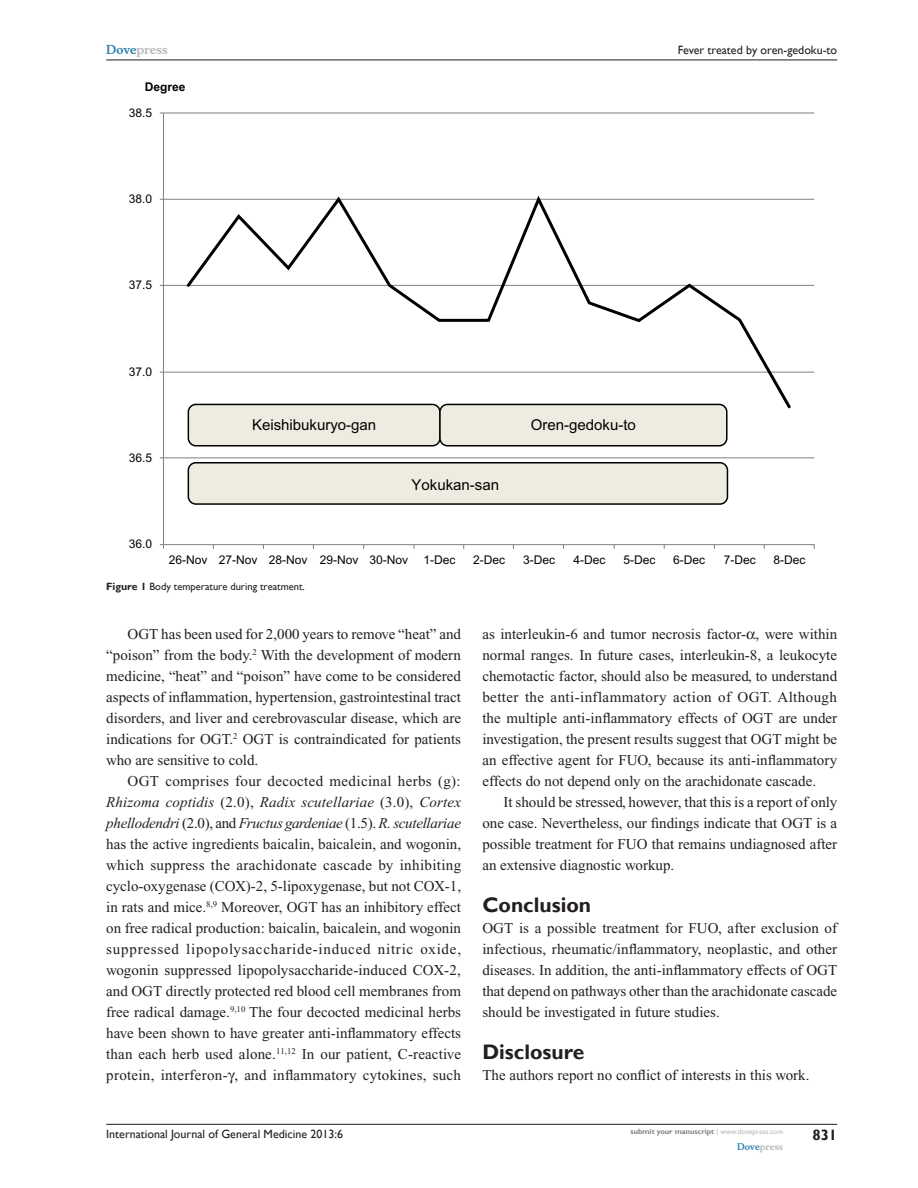
<style>
.page{position:relative;width:918px;height:1188px;background:#fff}
.page>*{position:absolute;margin:0;border:0;box-sizing:border-box;transform-origin:0 0}
.t1{font:700 21px "Gill Sans";color:#231f20}
.Tx{font:15px/21px "Times New Roman";color:#231f20;text-align:justify}
.TxF{font:15px/21px "Times New Roman";color:#231f20;text-align:justify}
.t2{font:15px "Arial";color:#000}
.RunFolio-R{font:700 15px "Gill Sans";color:#231f20}
.t3{font:12px "Arial";color:#000}
.RunF-R{font:12px "Gill Sans";color:#231f20}
.RunH-R{font:12px "Gill Sans";letter-spacing:-.005em;color:#231f20}
.RunH-Brand-R{font:700 12px "Musee";color:#b8b9bc}
.t4{font:700 12px "Arial";color:#000}
.FC{font:10.5px "Gill Sans";color:#231f20}
.RunF-Brand-R{font:700 9px "Musee";color:#b8b9bc}
.RunF-SubmityourMS-R{font:700 7.5px "Gill Sans";color:#808285}
.s1{color:#3485ae}
.s2{font-weight:700}
.s3{font-style:italic}
.s4{font-weight:400;color:#b8b9bc}
</style>
<div class="page">
<hr style="left:106px;top:1124px;width:731px;height:1px;background:#231f20">
<hr style="left:106px;top:60px;width:731px;height:1px;background:#231f20">
<div style="left:188px;top:404px;width:252px;height:42px;background:#eeece1;border-radius:8px"></div>
<div style="left:188px;top:404px;width:253px;height:42px;border:2px solid #000;border-radius:8px"></div>
<div style="left:188px;top:463px;width:539px;height:41px;background:#eeece1;border-radius:8px"></div>
<div style="left:188px;top:462px;width:540px;height:43px;border:2px solid #000;border-radius:8px"></div>
<div style="left:440px;top:404px;width:287px;height:42px;background:#eeece1;border-radius:8px"></div>
<div style="left:439px;top:404px;width:289px;height:42px;border:2px solid #000;border-radius:8px"></div>
<hr style="left:160px;top:113px;width:654px;height:1px;background:#808080">
<hr style="left:160px;top:199px;width:654px;height:1px;background:#808080">
<hr style="left:160px;top:285px;width:654px;height:1px;background:#808080">
<hr style="left:160px;top:372px;width:654px;height:1px;background:#808080">
<hr style="left:160px;top:458px;width:654px;height:1px;background:#808080">
<hr style="left:163px;top:113px;width:1px;height:436px;background:#808080">
<svg style="left:159px;top:544px;width:656px;height:5px"></svg>
<svg style="left:184px;top:195px;width:609px;height:216px"></svg>
<p class="RunH-Brand-R" style="left:106px;top:43px;width:63px"><span class="s1">Dove</span>press</p>
<p class="t4" style="left:145px;top:80px;width:42px">Degree</p>
<p class="t3" style="left:129px;top:106px;width:25px">38.5</p>
<p class="t3" style="left:129px;top:192px;width:25px">38.0</p>
<p class="t3" style="left:129px;top:278px;width:25px">37.5</p>
<p class="t3" style="left:129px;top:365px;width:25px">37.0</p>
<p class="t3" style="left:129px;top:450px;width:25px">36.5</p>
<p class="t3" style="left:129px;top:537px;width:25px">36.0</p>
<p class="RunH-R" style="left:678px;top:43px;width:161px">Fever treated by oren-gedoku-to</p>
<p class="t2" style="left:252px;top:416px;width:126px">Keishibukuryo-gan</p>
<p class="t2" style="left:411px;top:477px;width:89px">Yokukan-san</p>
<p class="t2" style="left:531px;top:416px;width:107px">Oren-gedoku-to</p>
<p class="t3" style="left:169px;top:553px;width:241px">26-Nov 27-Nov 28-Nov 29-Nov 30-Nov</p>
<p class="t3" style="left:423px;top:553px;width:34px">1-Dec</p>
<p class="t3" style="left:473px;top:553px;width:34px">2-Dec</p>
<p class="t3" style="left:523px;top:553px;width:34px">3-Dec</p>
<p class="t3" style="left:574px;top:553px;width:34px">4-Dec</p>
<p class="t3" style="left:623px;top:553px;width:34px">5-Dec</p>
<p class="t3" style="left:673px;top:553px;width:34px">6-Dec</p>
<p class="t3" style="left:724px;top:553px;width:34px">7-Dec</p>
<p class="t3" style="left:774px;top:553px;width:34px">8-Dec</p>
<p class="FC" style="left:106px;top:580px;width:200px"><span class="s2">Figure 1</span> Body temperature during treatment.</p>
<p class="Tx" style="left:106px;top:623px;width:356px;text-indent:21px">OGT has been used for 2,000 years to remove “heat” and “poison” from the body.<sup>2</sup> With the development of modern medicine, “heat” and “poison” have come to be considered aspects of inflammation, hypertension, gastrointestinal tract disorders, and liver and cerebrovascular disease, which are indications for OGT.<sup>2</sup> OGT is contraindicated for patients who are sensitive to cold.</p>
<p class="Tx" style="left:106px;top:770px;width:357px;text-indent:21px">OGT comprises four decocted medicinal herbs (g):<br><span class="s3">Rhizoma coptidis</span> (2.0), <span class="s3">Radix scutellariae</span> (3.0), <span class="s3">Cortex phellodendri</span> (2.0), and <span class="s3">Fructus gardeniae</span> (1.5). <span class="s3">R. scutellariae </span>has the active ingredients baicalin, baicalein, and wogonin, which suppress the arachidonate cascade by inhibiting cyclo-oxygenase (COX)-2, 5-lipoxygenase, but not COX-1, in rats and mice.<sup>8,9</sup> Moreover, OGT has an inhibitory effect on free radical production: baicalin, baicalein, and wogonin suppressed lipopolysaccharide-induced nitric oxide, wogonin suppressed lipopolysaccharide-induced COX-2, and OGT directly protected red blood cell membranes from free radical damage.<sup>9,10</sup> The four decocted medicinal herbs have been shown to have greater anti-inflammatory effects than each herb used alone.<sup>11,12</sup> In our patient, C-reactive protein, interferon- , and inflammatory cytokines, such</p>
<p class="Tx" style="left:482px;top:623px;width:356px">as interleukin-6 and tumor necrosis factor- , were within normal ranges. In future cases, interleukin-8, a leukocyte chemotactic factor, should also be measured, to understand better the anti-inflammatory action of OGT. Although the multiple anti-inflammatory effects of OGT are under investigation, the present results suggest that OGT might be an effective agent for FUO, because its anti-inflammatory effects do not depend only on the arachidonate cascade.</p>
<p class="Tx" style="left:482px;top:791px;width:356px;text-indent:21px">It should be stressed, however, that this is a report of only one case. Nevertheless, our findings indicate that OGT is a possible treatment for FUO that remains undiagnosed after an extensive diagnostic workup.</p>
<h1 class="t1" style="left:482px;top:892px;width:110px">Conclusion</h1>
<p class="TxF" style="left:482px;top:917px;width:356px">OGT is a possible treatment for FUO, after exclusion of infectious, rheumatic/inflammatory, neoplastic, and other diseases. In addition, the anti-inflammatory effects of OGT that depend on pathways other than the arachidonate cascade should be investigated in future studies.</p>
<h1 class="t1" style="left:482px;top:1039px;width:103px">Disclosure</h1>
<p class="TxF" style="left:482px;top:1064px;width:329px">The authors report no conflict of interests in this work.</p>
<p class="RunF-R" style="left:106px;top:1127px;width:238px">International Journal of General Medicine 2013:6</p>
<p class="RunF-SubmityourMS-R" style="left:631px;top:1127px;width:154px">submit your manuscript <span class="s4">| www.dovepress.com</span></p>
<p class="RunF-Brand-R" style="left:737px;top:1141px;width:48px"><span class="s1">Dove</span>press</p>
<p class="RunFolio-R" style="left:812px;top:1126px;width:26px">831</p>
</div>
